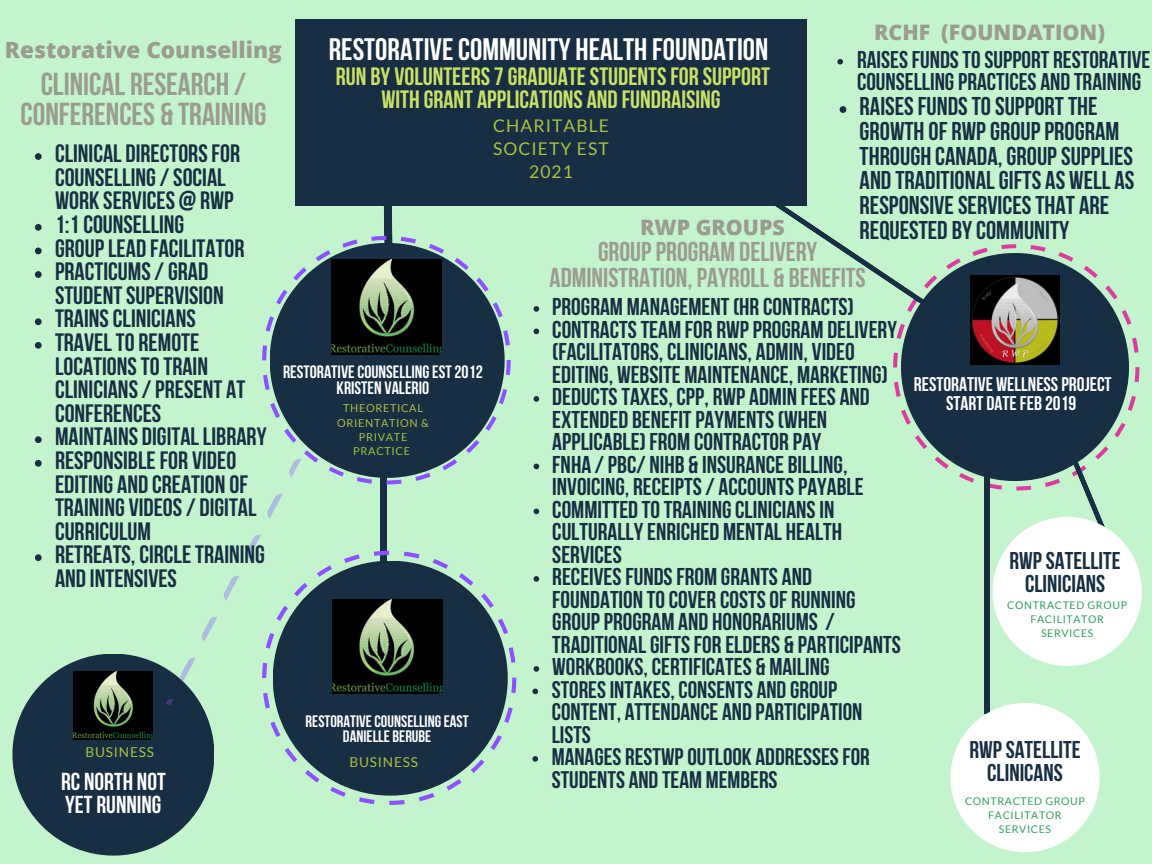
<style>
.page{position:relative;width:1152px;height:864px;background:#c4f4cd}
.page>*{position:absolute;margin:0;border:0;box-sizing:border-box;transform-origin:0 0}
.t1{font:700 31.65px/30.3px "Bebas Neue";color:#9a9c8f;text-align:center}
.t2{font:700 31.05px "Bebas Neue";color:#fff}
.t3{font:700 27.15px/25.8px "Bebas Neue";color:#9a9c8f;text-align:center}
.t4{font:700 25.65px/24.8px "Bebas Neue";color:#172e43}
.t5{font:700 25.05px/23.5px "Bebas Neue";color:#172e43}
.t6{font:700 25.05px/23.5px "Bebas Neue";color:#c9e265;text-align:center}
.t7{font:700 24.45px/23.7px "Bebas Neue";color:#fff}
.t8{font:700 24.3px/22.5px "Bebas Neue";color:#172e43}
.t9{font:700 24.15px/22.5px "Bebas Neue";color:#172e43;text-align:center}
.t10{font:700 24px/22.5px "Bebas Neue";color:#172e43}
.t11{font:800 22.5px "Open Sans";color:#9a9c8f}
.t12{font:800 21.3px "Open Sans";color:#9a9c8f}
.t13{font:700 19.8px/19.2px "Bebas Neue";color:#fff;text-align:center}
.t14{font:700 17.85px/16.6px "Bebas Neue";color:#fff;text-align:center}
.t15{font:17.4px/23.1px "Lato";letter-spacing:.06em;color:#abc141;text-align:center}
.t16{font:700 16.5px/15.5px "Bebas Neue";color:#fff;text-align:center}
.t17{font:13.65px "Lato";letter-spacing:.06em;color:#abc141}
.t18{font:10.95px/14.4px "Lato";letter-spacing:.06em;color:#abc141;text-align:center}
.t19{font:10.5px/14.1px "Lato";letter-spacing:.06em;color:#309f5c;text-align:center}
</style>
<div class="page">
<div style="left:380px;top:360px;width:7px;height:232px;background:#172e43"></div>
<div style="left:295px;top:19px;width:512px;height:187px;background:#172e43"></div>
<svg style="left:893px;top:244px;width:169px;height:245px"></svg>
<svg style="left:775px;top:206px;width:175px;height:116px"></svg>
<svg style="left:383px;top:206px;width:10px;height:30px"></svg>
<div style="left:984px;top:268px;width:6px;height:445px;background:#172e43"></div>
<svg style="left:901px;top:253px;width:227px;height:228px;fill:#172e43"></svg>
<svg style="left:12px;top:654px;width:202px;height:202px;fill:#172e43"></svg>
<svg style="left:993px;top:315px;width:149px;height:351px"></svg>
<svg style="left:950px;top:703px;width:150px;height:149px"></svg>
<svg style="left:262px;top:236px;width:249px;height:249px;fill:#172e43"></svg>
<img style="left:332px;top:260px;width:110px;height:94px">
<img style="left:74px;top:672px;width:79px;height:67px">
<img style="left:971px;top:275px;width:89px;height:89px">
<svg style="left:265px;top:551px;width:251px;height:254px;fill:#172e43"></svg>
<svg style="left:286px;top:456px;width:16px;height:27px"></svg>
<svg style="left:165px;top:493px;width:127px;height:213px"></svg>
<svg style="left:837px;top:59px;width:6px;height:6px"></svg>
<svg style="left:840px;top:106px;width:6px;height:7px"></svg>
<svg style="left:35px;top:153px;width:7px;height:7px"></svg>
<svg style="left:35px;top:224px;width:7px;height:7px"></svg>
<svg style="left:35px;top:248px;width:7px;height:6px"></svg>
<svg style="left:35px;top:271px;width:7px;height:7px"></svg>
<svg style="left:35px;top:318px;width:7px;height:7px"></svg>
<svg style="left:35px;top:342px;width:7px;height:7px"></svg>
<svg style="left:35px;top:436px;width:7px;height:7px"></svg>
<svg style="left:35px;top:460px;width:7px;height:7px"></svg>
<svg style="left:35px;top:554px;width:7px;height:7px"></svg>
<svg style="left:534px;top:306px;width:5px;height:6px"></svg>
<svg style="left:534px;top:329px;width:5px;height:5px"></svg>
<svg style="left:534px;top:396px;width:5px;height:6px"></svg>
<svg style="left:534px;top:464px;width:5px;height:5px"></svg>
<svg style="left:534px;top:509px;width:5px;height:5px"></svg>
<svg style="left:534px;top:576px;width:5px;height:6px"></svg>
<svg style="left:534px;top:666px;width:5px;height:6px"></svg>
<svg style="left:532px;top:689px;width:6px;height:5px"></svg>
<svg style="left:532px;top:756px;width:6px;height:6px"></svg>
<p class="t12" style="left:874px;top:17px;width:232px">RCHF (FOUNDATION)</p>
<p class="t2" style="left:329px;top:37px;width:441px">RESTORATIVECOMMUNITY HEALTH FOUNDATION</p>
<p class="t6" style="left:336px;top:67px;width:436px">RUN BY VOLUNTEERS7GRADUATESTUDENTSFOR SUPPORT<br>WITH GRANT APPLICATIONS AND FUNDRAISING</p>
<p class="t15" style="left:493px;top:114px;width:117px">CHARITABLE<br>SOCIETY EST<br>2021</p>
<p class="t11" style="left:5px;top:34px;width:278px">Restorative Counselling</p>
<p class="t9" style="left:857px;top:51px;width:295px;text-align:left">RAISESFUNDSTOSUPPORT RESTORATIVE<br>COUNSELLINGPRACTICES AND TRAINING</p>
<p class="t4" style="left:860px;top:96px;width:276px">RAISESFUNDSTOSUPPORTTHE<br>GROWTH OF RWPGROUPPROGRAM<br>THROUGH CANADA, GROUPSUPPLIES<br>AND TRADITIONALGIFTS AS WELL AS<br>RESPONSIVESERVICESTHAT ARE<br>REQUESTED BYCOMMUNITY</p>
<h1 class="t1" style="left:21px;top:72px;width:247px">CLINICAL RESEARCH /<br>CONFERENCES &amp; TRAINING</h1>
<p class="t5" style="left:55px;top:144px;width:213px">CLINICAL DIRECTORSFOR<br>COUNSELLING/SOCIAL<br>WORK SERVICES@RWP<br>1:1COUNSELLING<br>GROUPLEAD FACILITATOR<br>PRACTICUMS/GRAD<br>STUDENTSUPERVISION<br>TRAINSCLINICIANS<br>TRAVELTO REMOTE<br>LOCATIONSTOTRAIN<br>CLINICIANS/PRESENT AT<br>CONFERENCES<br>MAINTAINS DIGITALLIBRARY<br>RESPONSIBLEFOR VIDEO<br>EDITING AND CREATION OF<br>TRAINING VIDEOS/ DIGITAL<br>CURRICULUM<br>RETREATS, CIRCLETRAINING<br>AND INTENSIVES</p>
<p class="t12" style="left:640px;top:212px;width:146px">RWP GROUPS</p>
<p class="t3" style="left:550px;top:242px;width:318px">GROUPPROGRAM DELIVERY<br>ADMINISTRATION, PAYROLL &amp; BENEFITS</p>
<p class="t8" style="left:552px;top:298px;width:350px">PROGRAM MANAGEMENT(HR CONTRACTS)<br>CONTRACTSTEAM FOR RWPPROGRAM DELIVERY (FACILITATORS, CLINICIANS, ADMIN, VIDEO EDITING, WEBSITE MAINTENANCE, MARKETING)<br>DEDUCTSTAXES, CPP, RWP ADMIN FEES AND EXTENDED BENEFITPAYMENTS(WHEN APPLICABLE)FROM CONTRACTOR PAY<br>FNHA /PBC/ NIHB &amp; INSURANCE BILLING, INVOICING, RECEIPTS/ ACCOUNTSPAYABLE COMMITTED TOTRAININGCLINICIANSIN CULTURALLYENRICHED MENTAL HEALTH SERVICES<br>RECEIVESFUNDSFROM GRANTS AND FOUNDATION TOCOVER COSTSOF RUNNING GROUPPROGRAM AND HONORARIUMS / TRADITIONALGIFTSFOR ELDERS &amp; PARTICIPANTS WORKBOOKS, CERTIFICATES &amp; MAILING</p>
<p class="t10" style="left:552px;top:680px;width:320px">STORESINTAKES, CONSENTS AND GROUP<br>CONTENT, ATTENDANCE AND PARTICIPATION<br>LISTS<br>MANAGES RESTWPOUTLOOK ADDRESSESFOR<br>STUDENTS AND TEAM MEMBERS</p>
<p class="t14" style="left:283px;top:365px;width:201px">RESTORATIVECOUNSELLINGEST2012<br>KRISTEN VALERIO</p>
<p class="t18" style="left:337px;top:401px;width:93px">THEORETICAL<br>ORIENTATION &amp;<br>PRIVATE<br>PRACTICE</p>
<p class="t13" style="left:914px;top:376px;width:199px">RESTORATIVE WELLNESSPROJECT<br>START DATEFEB 2019</p>
<p class="t9" style="left:1010px;top:552px;width:113px">RWPSATELLITE<br>CLINICIANS</p>
<p class="t19" style="left:1007px;top:598px;width:121px">CONTRACTED GROUP<br>FACILITATOR<br>SERVICES</p>
<p class="t16" style="left:306px;top:715px;width:165px">RESTORATIVECOUNSELLINGEAST<br>DANIELLE BERUBE</p>
<p class="t17" style="left:349px;top:753px;width:70px">BUSINESS</p>
<p class="t17" style="left:86px;top:744px;width:70px">BUSINESS</p>
<p class="t9" style="left:969px;top:741px;width:113px">RWPSATELLITE<br>CLINICANS</p>
<p class="t7" style="left:61px;top:772px;width:106px">RC NORTH NOT<br>YET RUNNING</p>
<p class="t19" style="left:965px;top:794px;width:121px">CONTRACTED GROUP<br>FACILITATOR<br>SERVICES</p>
</div>
